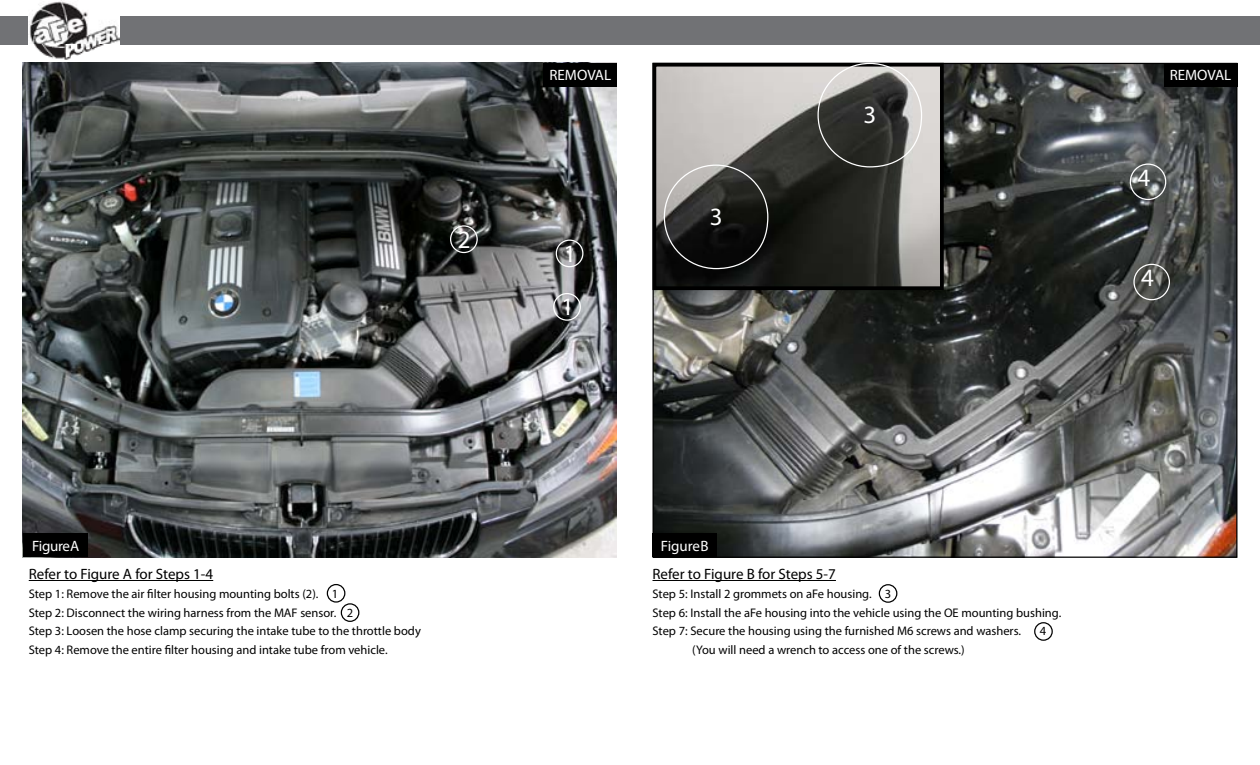
<style>
.page{position:relative;width:1260px;height:765px;background:#fff}
.page>*{position:absolute;margin:0;border:0;box-sizing:border-box;transform-origin:0 0}
.t1{font:25px/53.5px "Myriad Pro";color:#fff}
.t2{font:15px "Myriad Pro";color:#000}
.t3{font:15px "Myriad Pro";letter-spacing:-.005em;color:#fff}
.t4{font:12.5px/18.8px "Myriad Pro";color:#000}
</style>
<div class="page">
<img style="left:654px;top:65px;width:582px;height:491px">
<img style="left:22px;top:63px;width:595px;height:495px">
<div style="left:0;top:16px;width:1260px;height:28px;background:#717275"></div>
<img style="left:29px;top:0;width:90px;height:60px">
<hr style="left:29px;top:580px;width:184px;height:1px;background:#000">
<hr style="left:652px;top:580px;width:184px;height:1px;background:#000">
<div style="left:544px;top:63px;width:73px;height:23px;background:#000"></div>
<div style="left:1034px;top:622px;width:19px;height:19px;border:1px solid #000;border-radius:50%"></div>
<div style="left:1130px;top:164px;width:36px;height:36px;border:1px solid #fff;border-radius:50%"></div>
<img style="left:657px;top:68px;width:282px;height:217px">
<div style="left:652px;top:63px;width:292px;height:227px;border:4px solid #000"></div>
<div style="left:1164px;top:63px;width:74px;height:23px;background:#000"></div>
<div style="left:556px;top:240px;width:27px;height:27px;border:1px solid #fff;border-radius:50%"></div>
<div style="left:553px;top:293px;width:28px;height:28px;border:1px solid #fff;border-radius:50%"></div>
<div style="left:450px;top:225px;width:28px;height:28px;border:1px solid #fff;border-radius:50%"></div>
<div style="left:327px;top:584px;width:18px;height:19px;border:1px solid #000;border-radius:50%"></div>
<div style="left:341px;top:603px;width:18px;height:19px;border:1px solid #000;border-radius:50%"></div>
<div style="left:879px;top:584px;width:18px;height:19px;border:1px solid #000;border-radius:50%"></div>
<div style="left:1133px;top:264px;width:37px;height:36px;border:1px solid #fff;border-radius:50%"></div>
<div style="left:24px;top:534px;width:64px;height:23px;background:#000"></div>
<div style="left:652px;top:534px;width:65px;height:23px;background:#000"></div>
<h1 class="t1" style="left:458px;top:212px;width:14px">2</h1>
<p class="t3" style="left:550px;top:66px;width:63px">REMOVAL</p>
<h1 class="t1" style="left:561px;top:226px;width:17px">1<br>1</h1>
<h1 class="t1" style="left:710px;top:189px;width:14px">3</h1>
<h1 class="t1" style="left:863px;top:87px;width:14px">3</h1>
<p class="t3" style="left:1170px;top:66px;width:63px">REMOVAL</p>
<h1 class="t1" style="left:1138px;top:150px;width:14px">4</h1>
<h1 class="t1" style="left:1141px;top:251px;width:14px">4</h1>
<p class="t3" style="left:32px;top:537px;width:49px">Figure A</p>
<p class="t3" style="left:661px;top:537px;width:49px">Figure B</p>
<p class="t2" style="left:29px;top:565px;width:186px">Refer to Figure A for Steps 1-4</p>
<p class="t2" style="left:652px;top:565px;width:185px">Refer to Figure B for Steps 5-7</p>
<p class="t4" style="left:29px;top:584px;width:394px">Step 1: Remove the air filter housing mounting bolts (2). 1<br>Step 2: Disconnect the wiring harness from the MAF sensor. 2<br>Step 3: Loosen the hose clamp securing the intake tube to the throttle body Step 4: Remove the entire filter housing and intake tube from vehicle.</p>
<p class="t4" style="left:652px;top:584px;width:410px">Step 5: Install 2 grommets on aFe housing. 3<br>Step 6: Install the aFe housing into the vehicle using the OE mounting bushing.<br>Step 7: Secure the housing using the furnished M6 screws and washers.</p>
<p class="t4" style="left:1040px;top:622px;width:8px">4</p>
<p class="t4" style="left:692px;top:640px;width:274px">(You will need a wrench to access one of the screws.)</p>
</div>
